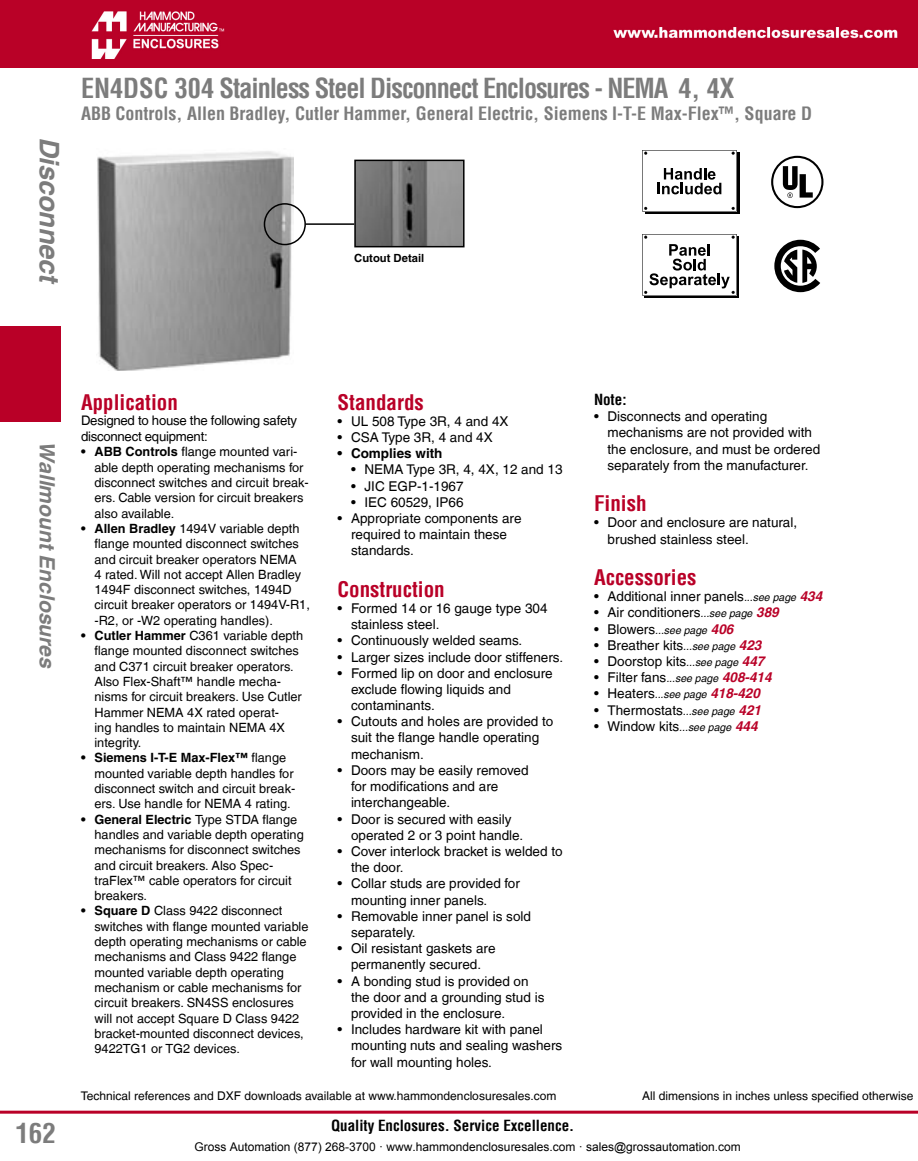
<style>
.page{position:relative;width:918px;height:1161px;background:#fff}
.page>*{position:absolute;margin:0;border:0;box-sizing:border-box;transform-origin:0 0}
.t1{font:700 condensed 27px "Helvetica";letter-spacing:-.04em;color:#7c7c7c}
.t2{font:italic 700 27px "Helvetica";color:#7c7c7c}
.t3{font:700 condensed 21px "Helvetica";color:#b90027}
.t4{font:italic 700 21px "Helvetica";color:#7c7c7c}
.t5{font:700 condensed 18px "Helvetica";color:#7c7c7c}
.t6{font:700 condensed 15px "Helvetica";color:#000}
.t7{font:13.5px/16.2px "Helvetica";color:#000}
.t8{font:700 13.5px "Helvetica";color:#000}
.t9{font:13.2px/15.9px "Helvetica";letter-spacing:-.02em;color:#000}
.t10{font:12.75px/15.3px "Helvetica";color:#000}
.t11{font:700 12.75px "Helvetica";color:#000}
.t12{font:12px "Helvetica";color:#000}
.t13{font:12px "Arial";color:#000}
.t14{font:700 11.25px "Helvetica";color:#000}
.t15{font:italic 10.5px "Helvetica";color:#000}
.s1{font-weight:700}
.s2{font-style:italic;font-size:10.5px}
.s3{font-weight:700;font-style:italic;color:#b90027}
.s4{font-style:normal;font-size:13.5px}
.s5{font-weight:700;font-size:13.5px;color:#b90027}
</style>
<div class="page">
<div style="left:0;top:326px;width:61px;height:96px;background:#b90027"></div>
<img style="left:97px;top:151px;width:197px;height:219px">
<svg style="left:774px;top:240px;width:46px;height:52px"></svg>
<svg style="left:771px;top:156px;width:53px;height:52px"></svg>
<div style="left:645px;top:237px;width:94px;height:61px;background:#000"></div>
<svg style="left:642px;top:234px;width:95px;height:62px;background:#d2d2d2"></svg>
<div style="left:645px;top:153px;width:94px;height:61px;background:#000"></div>
<svg style="left:642px;top:150px;width:95px;height:62px;background:#dcdcdc"></svg>
<hr style="left:0;top:1111px;width:918px;height:3px;background:#b90027">
<img style="left:357px;top:163px;width:105px;height:81px">
<div style="left:354px;top:160px;width:111px;height:87px;border:2px solid #000"></div>
<div style="left:264px;top:203px;width:42px;height:42px;border:2px solid #000;border-radius:50%"></div>
<hr style="left:306px;top:223px;width:48px;height:2px;background:#000">
<img style="left:0;top:0;width:918px;height:68px">
<h1 class="t2" style="left:66px;top:136px;width:149px;rotate:90deg">Disconnect</h1>
<h1 class="t1" style="left:81px;top:72px;width:655px">EN4DSC 304 Stainless Steel Disconnect Enclosures - NEMA 4, 4X</h1>
<h3 class="t5" style="left:81px;top:102px;width:733px">ABB Controls, Allen Bradley, Cutler Hammer, General Electric, Siemens I-T-E Max-Flex™, Square D</h3>
<p class="t14" style="left:354px;top:251px;width:71px">Cutout Detail</p>
<h2 class="t4" style="left:60px;top:441px;width:229px;rotate:90deg">Wallmount Enclosures</h2>
<h1 class="t1" style="left:15px;top:1117px;width:42px">162</h1>
<h2 class="t3" style="left:81px;top:389px;width:98px">Application</h2>
<p class="t9" style="left:81px;top:413px;width:218px">Designed to house the following safety disconnect equipment:</p>
<p class="t10" style="left:94px;top:444px;width:217px"><span class="s1">ABB Controls</span> flange mounted vari&shy;able depth operating mechanisms for disconnect switches and circuit break&shy;ers. Cable version for circuit breakers also available.<br><span class="s1">Allen Bradley</span> 1494V variable depth flange mounted disconnect switches and circuit breaker operators NEMA<br>4 rated. Will not accept Allen Bradley 1494F disconnect switches, 1494D circuit breaker operators or 1494V-R1, -R2, or -W2 operating handles).<br><span class="s1">Cutler Hammer</span> C361 variable depth flange mounted disconnect switches and C371 circuit breaker operators.<br>Also Flex-Shaft™ handle mecha&shy;nisms for circuit breakers. Use Cutler Hammer NEMA 4X rated operat-<br>ing handles to maintain NEMA 4X integrity.<br><span class="s1">Siemens I-T-E Max-Flex™</span> flange mounted variable depth handles for disconnect switch and circuit break&shy;ers. Use handle for NEMA 4 rating.<br><span class="s1">General Electric</span> Type STDA flange handles and variable depth operating mechanisms for disconnect switches and circuit breakers. Also Spec&shy;traFlex™ cable operators for circuit breakers.<br><span class="s1">Square D</span> Class 9422 disconnect switches with flange mounted variable depth operating mechanisms or cable mechanisms and Class 9422 flange mounted variable depth operating mechanism or cable mechanisms for circuit breakers. SN4SS enclosures will not accept Square D Class 9422 bracket-mounted disconnect devices, 9422TG1 or TG2 devices.</p>
<p class="t11" style="left:81px;top:444px;width:6px">•</p>
<p class="t11" style="left:81px;top:521px;width:6px">•</p>
<p class="t11" style="left:81px;top:628px;width:6px">•</p>
<p class="t11" style="left:81px;top:750px;width:6px">•</p>
<p class="t11" style="left:81px;top:811px;width:6px">•</p>
<p class="t11" style="left:81px;top:903px;width:6px">•</p>
<h2 class="t3" style="left:338px;top:389px;width:88px">Standards</h2>
<p class="t7" style="left:351px;top:413px;width:159px">UL 508 Type 3R, 4 and 4X<br>CSA Type 3R, 4 and 4X</p>
<p class="t8" style="left:351px;top:445px;width:93px">Complies with</p>
<p class="t7" style="left:364px;top:461px;width:200px">NEMA Type 3R, 4, 4X, 12 and 13</p>
<p class="t7" style="left:364px;top:478px;width:101px">JIC EGP-1-1967</p>
<p class="t7" style="left:364px;top:494px;width:101px">IEC 60529, IP66</p>
<p class="t7" style="left:351px;top:510px;width:172px">Appropriate components are</p>
<p class="t7" style="left:351px;top:526px;width:158px">required to maintain these</p>
<p class="t7" style="left:351px;top:542px;width:64px">standards.</p>
<h2 class="t3" style="left:338px;top:576px;width:109px">Construction</h2>
<p class="t7" style="left:351px;top:600px;width:214px">Formed 14 or 16 gauge type 304 stainless steel.<br>Continuously welded seams.<br>Larger sizes include door stiffeners.<br>Formed lip on door and enclosure exclude flowing liquids and contaminants.<br>Cutouts and holes are provided to suit the flange handle operating mechanism.<br>Doors may be easily removed<br>for modifications and are interchangeable.<br>Door is secured with easily operated 2 or 3 point handle.<br>Cover interlock bracket is welded to the door.<br>Collar studs are provided for mounting inner panels.<br>Removable inner panel is sold separately.<br>Oil resistant gaskets are permanently secured.<br>A bonding stud is provided on<br>the door and a grounding stud is provided in the enclosure.<br>Includes hardware kit with panel mounting nuts and sealing washers for wall mounting holes.</p>
<p class="t7" style="left:338px;top:413px;width:6px">• •</p>
<p class="t8" style="left:338px;top:445px;width:6px">•</p>
<p class="t7" style="left:351px;top:461px;width:6px;text-align:justify">• • •</p>
<p class="t7" style="left:338px;top:510px;width:6px">•</p>
<p class="t7" style="left:338px;top:600px;width:6px">•</p>
<p class="t7" style="left:338px;top:632px;width:6px;text-align:justify">• • •</p>
<p class="t7" style="left:338px;top:713px;width:6px">•</p>
<p class="t7" style="left:338px;top:762px;width:6px">•</p>
<p class="t7" style="left:338px;top:811px;width:6px">•</p>
<p class="t7" style="left:338px;top:843px;width:6px">•</p>
<p class="t7" style="left:338px;top:875px;width:6px">•</p>
<p class="t7" style="left:338px;top:908px;width:6px">•</p>
<p class="t7" style="left:338px;top:940px;width:6px">•</p>
<p class="t7" style="left:338px;top:973px;width:6px">•</p>
<p class="t7" style="left:338px;top:1021px;width:6px">•</p>
<p class="t6" style="left:594px;top:390px;width:34px">Note:</p>
<p class="t7" style="left:608px;top:408px;width:214px">Disconnects and operating mechanisms are not provided with the enclosure, and must be ordered separately from the manufacturer.</p>
<h2 class="t3" style="left:594px;top:490px;width:54px">Finish</h2>
<p class="t7" style="left:608px;top:515px;width:191px">Door and enclosure are natural, brushed stainless steel.</p>
<h2 class="t3" style="left:594px;top:564px;width:104px">Accessories</h2>
<p class="t7" style="left:608px;top:588px;width:216px">Additional inner panels<span class="s2">...see page</span> <span class="s3">434<br></span>Air conditioners<span class="s2">...see page</span> <span class="s3">389</span></p>
<p class="t15" style="left:608px;top:624px;width:127px"><span class="s4">Blowers</span>...see page <span class="s5">406</span></p>
<p class="t7" style="left:608px;top:637px;width:166px">Breather kits<span class="s2">...see page</span> <span class="s3">423<br></span>Doorstop kits<span class="s2">...see page</span> <span class="s3">447<br></span>Filter fans<span class="s2">...see page</span> <span class="s3">408-414</span></p>
<p class="t15" style="left:608px;top:688px;width:154px"><span class="s4">Heaters</span>...see page <span class="s5">418-420</span></p>
<p class="t7" style="left:608px;top:702px;width:155px">Thermostats<span class="s2">...see page</span> <span class="s3">421<br></span>Window kits<span class="s2">...see page</span> <span class="s3">444</span></p>
<p class="t7" style="left:594px;top:408px;width:6px">•</p>
<p class="t7" style="left:594px;top:515px;width:6px">•</p>
<p class="t7" style="left:594px;top:588px;width:6px;text-align:justify">• • • • • • • • •</p>
<p class="t12" style="left:81px;top:1089px;width:477px">Technical references and DXF downloads available at www.hammondenclosuresales.com</p>
<p class="t12" style="left:642px;top:1089px;width:273px">All dimensions in inches unless specified otherwise</p>
<p class="t6" style="left:331px;top:1116px;width:245px">Quality Enclosures. Service Excellence.</p>
<p class="t13" style="left:195px;top:1139px;width:548px">Gross Automation (877) 268-3700 · www.hammondenclosuresales.com · sales@grossautomation.com</p>
</div>
